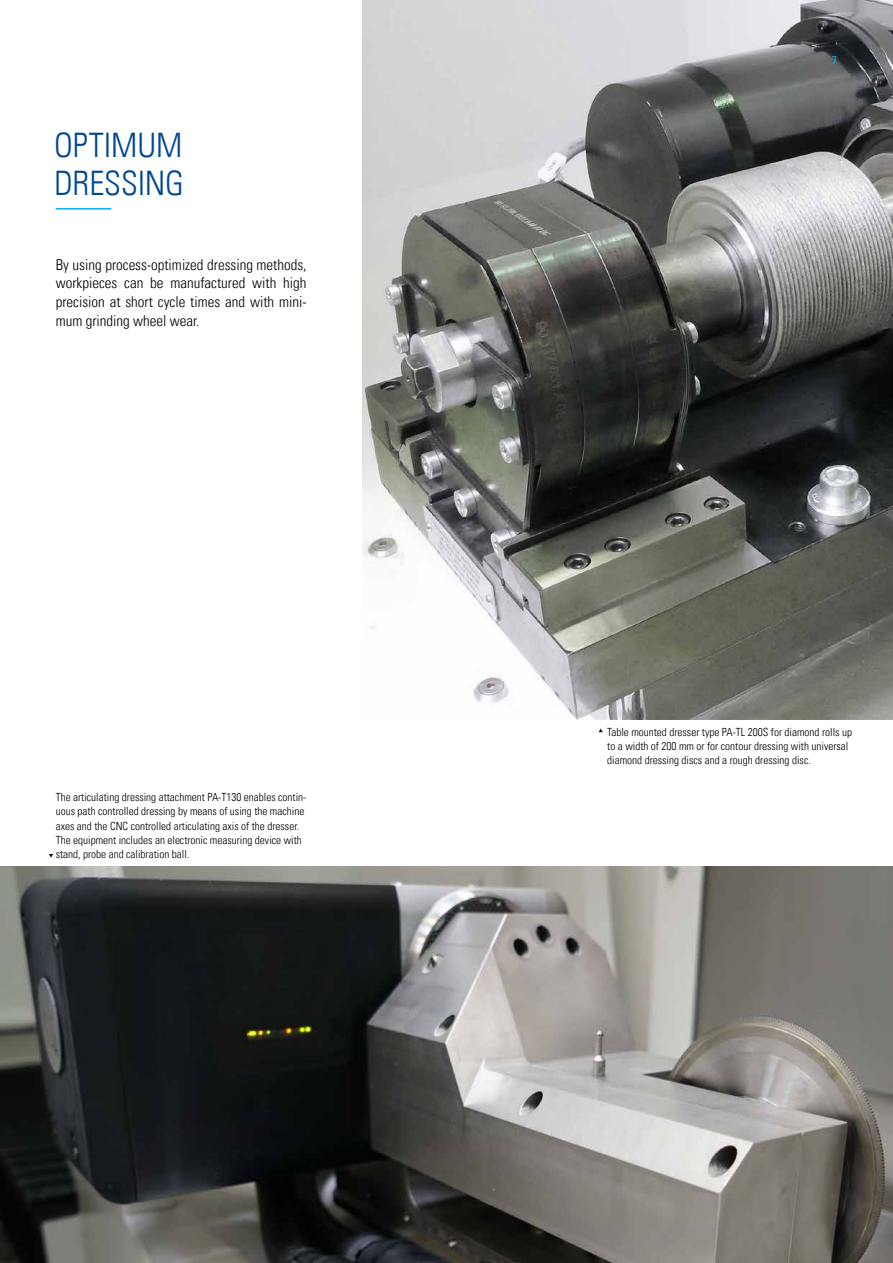
<style>
.page{position:relative;width:893px;height:1263px;background:#fff}
.page>*{position:absolute;margin:0;border:0;box-sizing:border-box;transform-origin:0 0}
.t1{font:33.75px/37.5px "Univers Com 47 Light Cond";letter-spacing:-.005em;color:#004893}
.t2{font:15px/18.8px "Univers Com 47 Light Cond";color:#000;text-align:justify}
.t3{font:11.25px/14.2px "Univers Com 47 Light Cond";color:#000}
.t4{font:condensed 11.25px "Univers Com 57";color:#00b0eb}
</style>
<div class="page">
<hr style="left:56px;top:208px;width:55px;height:2px;background:#00b0eb">
<img style="left:362px;top:0;width:531px;height:720px">
<img style="left:0;top:866px;width:893px;height:397px">
<svg style="left:49px;top:854px;width:4px;height:4px"></svg>
<h1 class="t1" style="left:54px;top:127px;width:132px">OPTIMUM<br>DRESSING</h1>
<h2 class="t2" style="left:56px;top:255px;width:252px">By using process-optimized dressing methods, workpieces can be manufactured with high precision at short cycle times and with mini&shy;mum grinding wheel wear.</h2>
<p class="t3" style="left:56px;top:790px;width:252px">The articulating dressing attachment PA-T130 enables contin&shy;uous path controlled dressing by means of using the machine axes and the CNC controlled articulating axis of the dresser.<br>The equipment includes an electronic measuring device with stand, probe and calibration ball.</p>
<p class="t4" style="left:832px;top:53px;width:6px">7</p>
<p class="t3" style="left:607px;top:725px;width:246px">Table mounted dresser type PA-TL 200S for diamond rolls up to a width of 200 mm or for contour dressing with universal diamond dressing discs and a rough dressing disc.</p>
</div>
